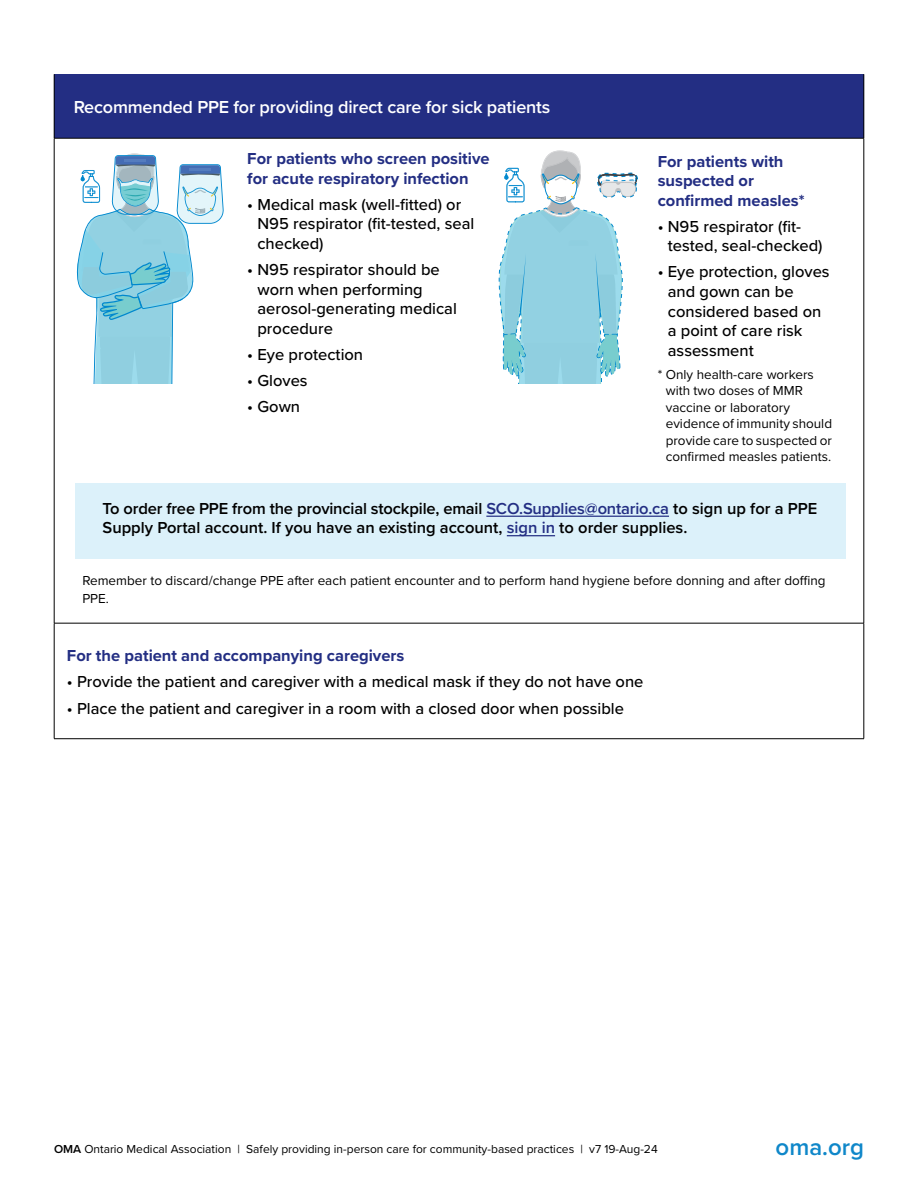
<style>
.page{position:relative;width:918px;height:1188px;background:#fff}
.page>*{position:absolute;margin:0;border:0;box-sizing:border-box;transform-origin:0 0}
.t1{font:600 24px "Proxima Nova";color:#0f87c9}
.t2{font:600 18px "Proxima Nova";letter-spacing:-.01em;color:#fff}
.t3{font:500 16.5px/19.5px "Proxima Nova";color:#000}
.t4{font:600 16.5px/19.5px "Proxima Nova";color:#000}
.t5{font:700 16.5px/19.5px "Proxima Nova";color:#232e83}
.t6{font:13.5px/16.5px "Proxima Nova";color:#000}
.t7{font:12px "Proxima Nova";color:#000}
.s1{color:#232e83}
.s2{font-weight:600}
</style>
<div class="page">
<div style="left:54px;top:74px;width:810px;height:64px;background:#232e83"></div>
<hr style="left:54px;top:74px;width:1px;height:64px;background:#000">
<hr style="left:864px;top:74px;width:1px;height:64px;background:#000">
<hr style="left:54px;top:138px;width:810px;height:1px;background:#000">
<hr style="left:54px;top:138px;width:1px;height:485px;background:#000">
<hr style="left:864px;top:138px;width:1px;height:485px;background:#000">
<hr style="left:54px;top:623px;width:810px;height:1px;background:#000">
<hr style="left:54px;top:623px;width:1px;height:116px;background:#000">
<hr style="left:864px;top:623px;width:1px;height:116px;background:#000">
<hr style="left:54px;top:738px;width:810px;height:1px;background:#000">
<div style="left:76px;top:483px;width:770px;height:76px;background:#dcf1fa"></div>
<hr style="left:486px;top:516px;width:183px;height:1px;background:#232e83">
<hr style="left:507px;top:535px;width:48px;height:1px;background:#232e83">
<svg style="left:76px;top:153px;width:148px;height:231px"></svg>
<svg style="left:499px;top:150px;width:139px;height:234px"></svg>
<p class="t2" style="left:74px;top:94px;width:478px">Recommended PPE for providing direct care for sick patients</p>
<p class="t5" style="left:247px;top:149px;width:244px">For patients who screen positive for acute respiratory infection</p>
<p class="t3" style="left:257px;top:194px;width:218px;text-indent:-10px">• Medical mask (well-fitted) or<br>N95 respirator (fit-tested, seal checked)</p>
<p class="t3" style="left:257px;top:259px;width:201px;text-indent:-10px">• N95 respirator should be worn when performing aerosol-generating medical procedure</p>
<p class="t3" style="left:247px;top:344px;width:117px">• Eye protection</p>
<p class="t3" style="left:247px;top:370px;width:62px">• Gloves</p>
<p class="t3" style="left:247px;top:397px;width:54px">• Gown</p>
<p class="t5" style="left:658px;top:151px;width:148px">For patients with suspected or confirmed measles*</p>
<p class="t3" style="left:668px;top:216px;width:156px;text-indent:-10px">• N95 respirator (fit&shy;tested, seal-checked)</p>
<p class="t3" style="left:668px;top:262px;width:163px;text-indent:-10px">• Eye protection, gloves and gown can be considered based on a point of care risk assessment</p>
<p class="t6" style="left:666px;top:365px;width:168px;text-indent:-8px">* Only health-care workers with two doses of MMR vaccine or laboratory evidence of immunity should provide care to suspected or confirmed measles patients.</p>
<p class="t4" style="left:103px;top:498px;width:716px">To order free PPE from the provincial stockpile, email <span class="s1">SCO.Supplies@ontario.ca</span> to sign up for a PPE<br>Supply Portal account. If you have an existing account, <span class="s1">sign in</span> to order supplies.</p>
<p class="t6" style="left:82px;top:571px;width:745px;line-height:18px">Remember to discard/change PPE after each patient encounter and to perform hand hygiene before donning and after doffing<br>PPE.</p>
<p class="t5" style="left:67px;top:646px;width:339px">For the patient and accompanying caregivers</p>
<p class="t3" style="left:67px;top:672px;width:578px">• Provide the patient and caregiver with a medical mask if they do not have one</p>
<p class="t3" style="left:67px;top:698px;width:559px">• Place the patient and caregiver in a room with a closed door when possible</p>
<p class="t7" style="left:54px;top:1140px;width:605px"><span class="s2">OMA</span> Ontario Medical Association | Safely providing in-person care for community-based practices | v7 19-Aug-24</p>
<h1 class="t1" style="left:776px;top:1129px;width:90px">oma.org</h1>
</div>
